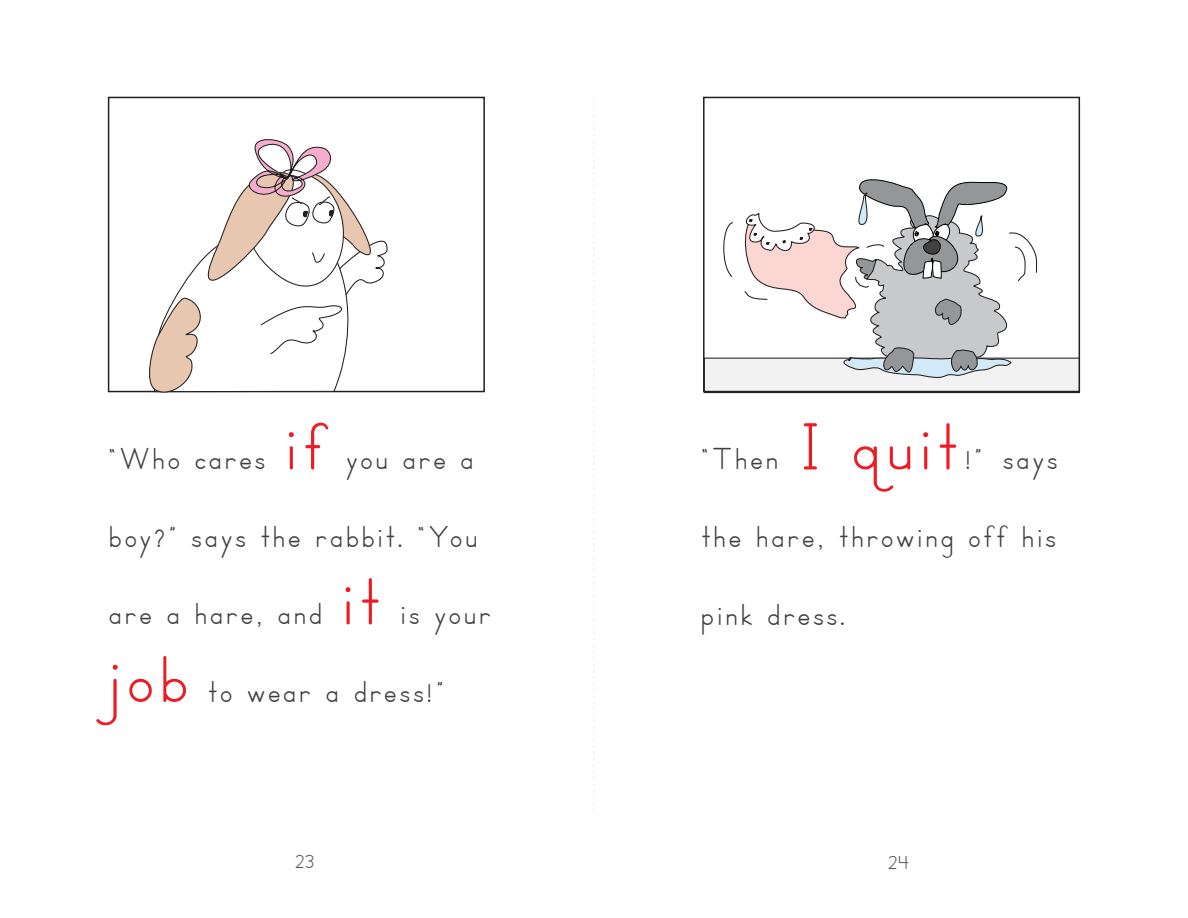
<style>
.page{position:relative;width:1188px;height:918px;background:#fff}
.page>*{position:absolute;margin:0;border:0;box-sizing:border-box;transform-origin:0 0}
.t1{font:72px "Sig A Print";letter-spacing:.12em;color:#ed1c24}
.t2{font:33px "Sig A Print";letter-spacing:.12em;color:#414142}
.t3{font:21px "Sig A Print";color:#58595b}
.s1{font-family:"Arial";font-size:21px}
</style>
<div class="page">
<div style="left:108px;top:97px;width:377px;height:295px;border:2px solid #231f20"></div>
<svg style="left:593px;top:97px;width:2px;height:713px"></svg>
<svg style="left:141px;top:139px;width:249px;height:254px"></svg>
<svg style="left:703px;top:174px;width:377px;height:220px"></svg>
<h1 class="t1" style="left:287px;top:408px;width:39px">if</h1>
<p class="t2" style="left:110px;top:441px;width:157px">“Who cares</p>
<p class="t2" style="left:347px;top:441px;width:128px">you are a</p>
<p class="t2" style="left:110px;top:519px;width:369px">boy?” says the rabbit. “You</p>
<h1 class="t1" style="left:344px;top:563px;width:37px">it</h1>
<p class="t2" style="left:110px;top:596px;width:213px">are a hare<span class="s1">,</span> and</p>
<p class="t2" style="left:401px;top:596px;width:91px">is your</p>
<h1 class="t1" style="left:110px;top:640px;width:79px">job</h1>
<p class="t2" style="left:209px;top:674px;width:236px">to wear a dress!”</p>
<h1 class="t1" style="left:800px;top:408px;width:159px">I quit</h1>
<p class="t2" style="left:702px;top:441px;width:77px">“Then</p>
<p class="t2" style="left:966px;top:441px;width:93px">!” says</p>
<p class="t2" style="left:702px;top:519px;width:355px">the hare<span class="s1">,</span> throwing off his</p>
<p class="t2" style="left:702px;top:596px;width:144px">pink dress.</p>
<p class="t3" style="left:295px;top:850px;width:21px">23</p>
<p class="t3" style="left:888px;top:851px;width:22px">24</p>
</div>
